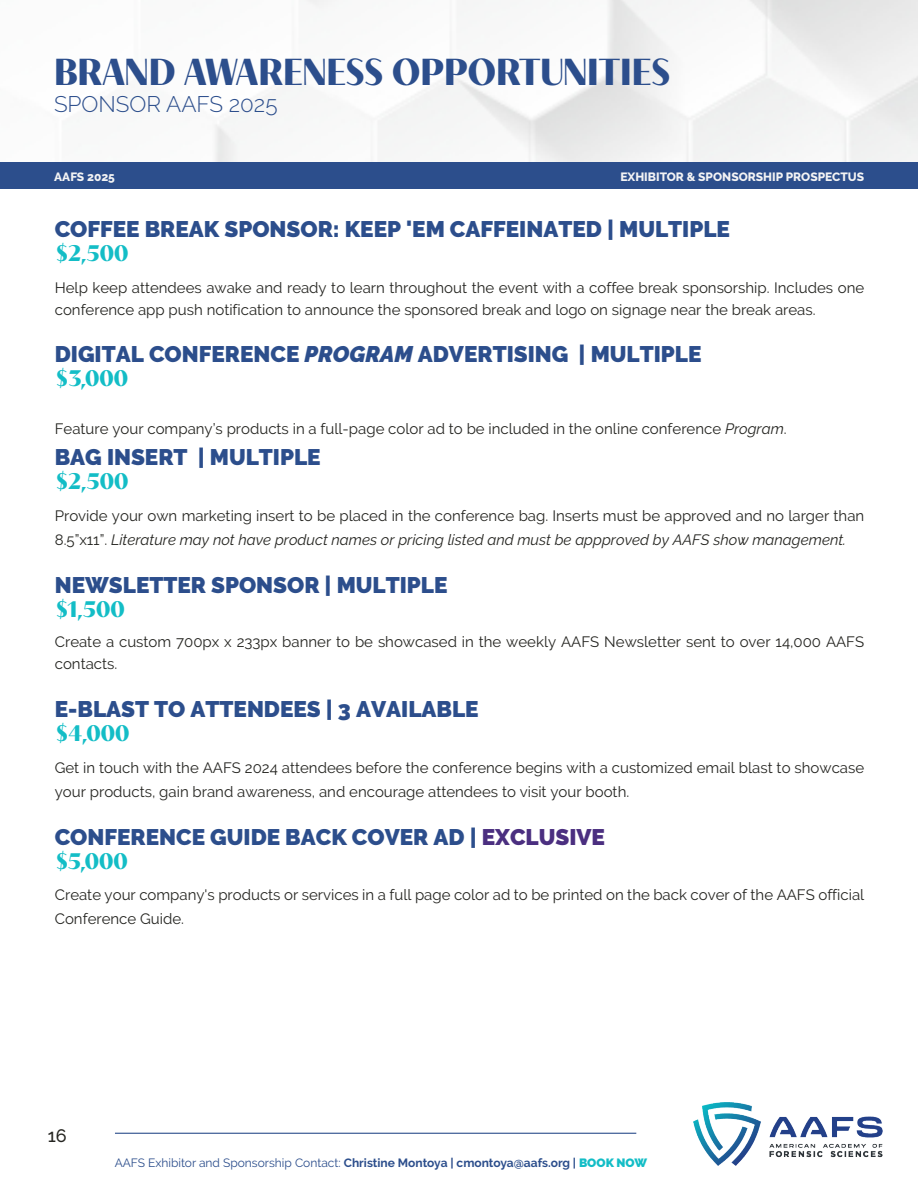
<style>
.page{position:relative;width:918px;height:1188px;background:#fff}
.page>*{position:absolute;margin:0;border:0;box-sizing:border-box;transform-origin:0 0}
.t1{font:700 37.5px "Contralto Small";color:#2c4e8c}
.t2{font:900 22.5px "Raleway";color:#2c4e8c}
.t3{font:700 22.5px "Contralto Small";color:#13bdc6}
.t4{font:300 22.5px "Raleway";color:#2c4e8c}
.t5{font:500 18px "Raleway";color:#252521}
.t6{font:15px/24px "Raleway";color:#252521}
.t7{font:12px "Raleway";color:#2c4e8c}
.t8{font:800 12px "Raleway";color:#f3f3f4}
.s1{font-style:italic}
.s2{color:#4b2f80}
.s3{font-weight:700}
.s4{font-weight:900;color:#13bdc6}
</style>
<div class="page">
<div style="left:0;top:162px;width:459px;height:27px;background:#2c4e8c"></div>
<div style="left:459px;top:162px;width:459px;height:27px;background:#2c4e8c"></div>
<hr style="left:115px;top:1133px;width:521px;height:1px;background:#2c4e8c">
<img style="left:693px;top:1102px;width:189px;height:64px">
<h1 class="t1" style="left:54px;top:43px;width:618px">BRAND AWARENESS OPPORTUNITIES</h1>
<h2 class="t4" style="left:54px;top:91px;width:225px">SPONSOR AAFS 2025</h2>
<p class="t8" style="left:54px;top:170px;width:62px">AAFS 2025</p>
<p class="t8" style="left:620px;top:170px;width:245px">EXHIBITOR &amp; SPONSORSHIP PROSPECTUS</p>
<h2 class="t2" style="left:55px;top:216px;width:677px">COFFEE BREAK SPONSOR: KEEP 'EM CAFFEINATED | MULTIPLE</h2>
<h2 class="t3" style="left:55px;top:236px;width:75px">$2,500</h2>
<p class="t6" style="left:55px;top:276px;width:811px;line-height:22.5px">Help keep attendees awake and ready to learn throughout the event with a coffee break sponsorship. Includes one conference app push notification to announce the sponsored break and logo on signage near the break areas.</p>
<h2 class="t2" style="left:55px;top:341px;width:648px">DIGITAL CONFERENCE <span class="s1">PROGRAM</span> ADVERTISING | MULTIPLE</h2>
<h2 class="t3" style="left:55px;top:360px;width:75px">$3,000</h2>
<p class="t6" style="left:55px;top:416px;width:733px">Feature your company’s products in a full-page color ad to be included in the online conference <span class="s1">Program</span>.</p>
<h2 class="t2" style="left:55px;top:444px;width:267px">BAG INSERT | MULTIPLE</h2>
<h2 class="t3" style="left:55px;top:464px;width:75px">$2,500</h2>
<p class="t6" style="left:55px;top:503px;width:811px">Provide your own marketing insert to be placed in the conference bag. Inserts must be approved and no larger than<br>8.5”x11”. <span class="s1">Literature may not have product names or pricing listed and must be appproved by AAFS show management.</span></p>
<h2 class="t2" style="left:55px;top:572px;width:394px">NEWSLETTER SPONSOR | MULTIPLE</h2>
<h2 class="t3" style="left:55px;top:591px;width:72px">$1,500</h2>
<p class="t6" style="left:55px;top:630px;width:811px;line-height:22.5px">Create a custom 700px x 233px banner to be showcased in the weekly AAFS Newsletter sent to over 14,000 AAFS contacts.</p>
<h2 class="t2" style="left:55px;top:696px;width:425px">E-BLAST TO ATTENDEES | 3 AVAILABLE</h2>
<h2 class="t3" style="left:55px;top:716px;width:76px">$4,000</h2>
<p class="t6" style="left:55px;top:755px;width:811px">Get in touch with the AAFS 2024 attendees before the conference begins with a customized email blast to showcase your products, gain brand awareness, and encourage attendees to visit your booth.</p>
<h2 class="t2" style="left:55px;top:824px;width:552px">CONFERENCE GUIDE BACK COVER AD | <span class="s2">EXCLUSIVE</span></h2>
<h2 class="t3" style="left:55px;top:843px;width:75px">$5,000</h2>
<p class="t6" style="left:55px;top:883px;width:811px">Create your company's products or services in a full page color ad to be printed on the back cover of the AAFS official<br>Conference Guide.</p>
<p class="t5" style="left:48px;top:1126px;width:21px">16</p>
<p class="t7" style="left:115px;top:1155px;width:534px">AAFS Exhibitor and Sponsorship Contact: <span class="s3">Christine Montoya | cmontoya@aafs.org |</span> <span class="s4">BOOK NOW</span></p>
</div>
